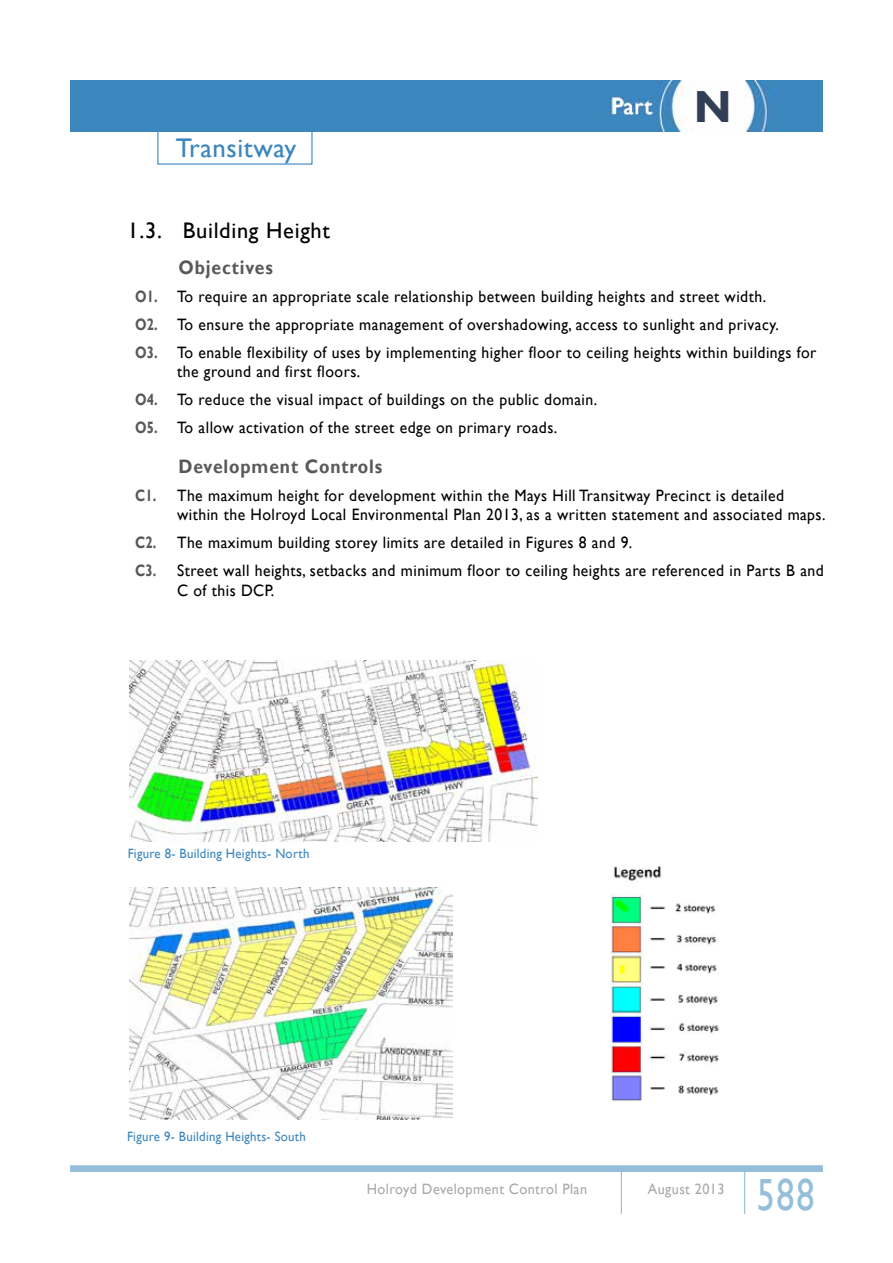
<style>
.page{position:relative;width:893px;height:1263px;background:#fff}
.page>*{position:absolute;margin:0;border:0;box-sizing:border-box;transform-origin:0 0}
.t1{font:45px "Gill Sans";color:#94beda;scale:.8 1}
.t2{font:27px "Gill Sans";letter-spacing:.02em;color:#3c86bd}
.t3{font:22.5px "Gill Sans";letter-spacing:.03em;color:#000}
.t4{font:22.5px "Gill Sans";color:#fff}
.t5{font:700 19.5px "Gill Sans";letter-spacing:.05em;color:#58595b;scale:.9 1}
.t6{font:16.5px/28px "Gill Sans";letter-spacing:.03em;color:#000;scale:.95 1}
.t7{font:15px "Gill Sans";letter-spacing:.03em;color:#a7a9ac;scale:.95 1}
.t8{font:13.5px "Gill Sans";letter-spacing:.02em;color:#3c86bd;scale:.95 1}
.s1{font-weight:700;font-size:45px;color:#313e56}
.s2{font-weight:700;color:#58595b}
</style>
<div class="page">
<img style="left:70px;top:81px;width:753px;height:51px">
<img style="left:130px;top:888px;width:322px;height:231px">
<img style="left:610px;top:865px;width:109px;height:236px">
<div style="left:157px;top:131px;width:156px;height:34px;border:1px solid #3c86bd"></div>
<img style="left:130px;top:660px;width:408px;height:182px">
<div style="left:70px;top:1165px;width:753px;height:7px;background:#94beda"></div>
<hr style="left:621px;top:1167px;width:1px;height:47px;background:#94beda">
<hr style="left:744px;top:1167px;width:1px;height:47px;background:#94beda">
<h2 class="t2" style="left:176px;top:133px;width:122px">Transitway</h2>
<h3 class="t4" style="left:612px;top:93px;width:121px">Part <span class="s1">N</span></h3>
<h3 class="t3" style="left:128px;top:218px;width:204px">1.3. Building Height</h3>
<p class="t5" style="left:179px;top:255px;width:106px">Objectives</p>
<p class="t6" style="left:135px;top:282px;width:719px"><span class="s2">O1.</span> To require an appropriate scale relationship between building heights and street width.<br><span class="s2">O2.</span> To ensure the appropriate management of overshadowing, access to sunlight and privacy.<br><span class="s2">O3.</span> To enable flexibility of uses by implementing higher floor to ceiling heights within buildings for</p>
<p class="t6" style="left:135px;top:358px;width:488px;text-indent:42px">the ground and first floors.<br><span class="s2">O4.</span> To reduce the visual impact of buildings on the public domain.<br><span class="s2">O5.</span> To allow activation of the street edge on primary roads.</p>
<p class="t5" style="left:179px;top:454px;width:228px">Development Controls</p>
<p class="t6" style="left:177px;top:486px;width:684px;line-height:19.5px;text-indent:-42px"><span class="s2">C1.</span> The maximum height for development within the Mays Hill Transitway Precinct is detailed within the Holroyd Local Environmental Plan 2013, as a written statement and associated maps.</p>
<p class="t6" style="left:135px;top:529px;width:726px"><span class="s2">C2.</span> The maximum building storey limits are detailed in Figures 8 and 9.<br><span class="s2">C3.</span> Street wall heights, setbacks and minimum floor to ceiling heights are referenced in Parts B and</p>
<p class="t6" style="left:177px;top:576px;width:104px">C of this DCP.</p>
<p class="t8" style="left:128px;top:845px;width:193px">Figure 8- Building Heights- North</p>
<p class="t8" style="left:127px;top:1128px;width:190px">Figure 9- Building Heights- South</p>
<p class="t7" style="left:367px;top:1180px;width:234px">Holroyd Development Control Plan</p>
<p class="t7" style="left:648px;top:1180px;width:82px">August 2013</p>
<h1 class="t1" style="left:757px;top:1169px;width:74px">588</h1>
</div>
